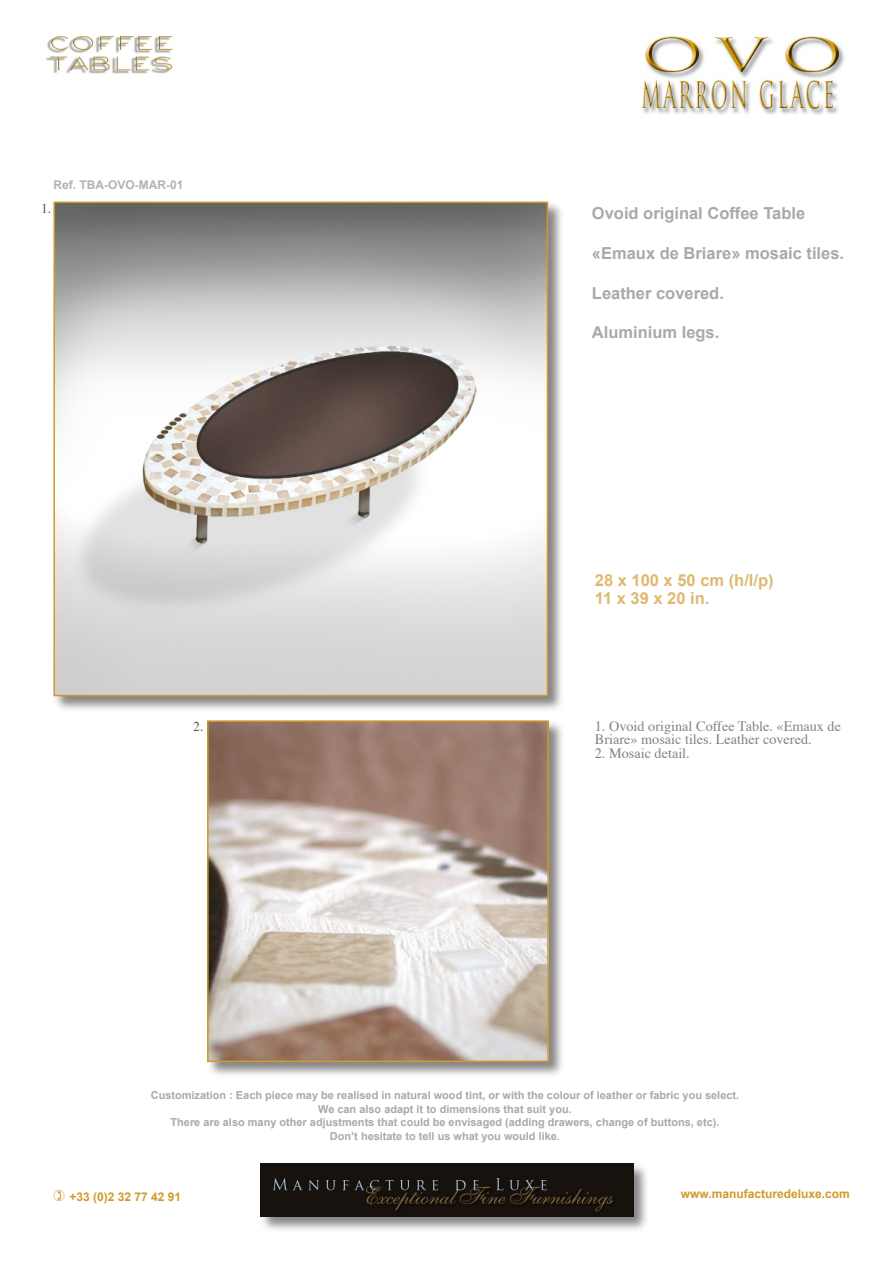
<style>
.page{position:relative;width:893px;height:1263px;background:#fff}
.page>*{position:absolute;margin:0;border:0;box-sizing:border-box;transform-origin:0 0}
.t1{font:700 16.5px "Arial";color:#a8a9ad}
.t2{font:700 16.5px/18px "Arial";color:#dfb970}
.t3{font:14.25px/13.5px "Times";color:#808285}
.t4{font:13.5px "Times";color:#57585a}
.t5{font:700 12px "Arial";color:#cf9b2a}
.t6{font:700 12px "Arial";color:#b2b3b7}
.t7{font:700 10.95px/13.5px "Arial";color:#a8a9ad;text-align:center}
</style>
<div class="page">
<div style="left:51px;top:199px;width:514px;height:515px;background:#231f20;opacity:.55"></div>
<img style="left:56px;top:205px;width:489px;height:488px">
<div style="left:53px;top:202px;width:495px;height:494px;border:2px solid #cf9b2a"></div>
<div style="left:205px;top:718px;width:361px;height:362px;background:#231f20;opacity:.55"></div>
<img style="left:210px;top:723px;width:336px;height:336px">
<div style="left:207px;top:720px;width:342px;height:342px;border:2px solid #cf9b2a"></div>
<img style="left:641px;top:36px;width:203px;height:79px">
<img style="left:46px;top:36px;width:128px;height:38px">
<div style="left:259px;top:1162px;width:391px;height:72px;background:#231f20;opacity:.55"></div>
<img style="left:261px;top:1164px;width:372px;height:52px">
<p class="t6" style="left:53px;top:178px;width:131px">Ref. TBA-OVO-MAR-01</p>
<p class="t4" style="left:41px;top:200px;width:12px">1.</p>
<p class="t4" style="left:193px;top:718px;width:12px">2.</p>
<h1 class="t1" style="left:592px;top:204px;width:215px">Ovoid original Coffee Table</h1>
<h1 class="t1" style="left:592px;top:244px;width:254px">«Emaux de Briare» mosaic tiles.</h1>
<h1 class="t1" style="left:592px;top:284px;width:134px">Leather covered.</h1>
<h1 class="t1" style="left:592px;top:323px;width:129px">Aluminium legs.</h1>
<h1 class="t2" style="left:595px;top:571px;width:180px">28 x 100 x 50 cm (h/l/p)<br>11 x 39 x 20 in.</h1>
<h2 class="t3" style="left:595px;top:720px;width:248px">1. Ovoid original Coffee Table. «Emaux de<br>Briare» mosaic tiles. Leather covered.</h2>
<h2 class="t3" style="left:595px;top:747px;width:96px">2. Mosaic detail.</h2>
<p class="t7" style="left:151px;top:1089px;width:590px">Customization : Each piece may be realised in natural wood tint, or with the colour of leather or fabric you select.<br>We can also adapt it to dimensions that suit you.<br>There are also many other adjustments that could be envisaged (adding drawers, change of buttons, etc).<br>Don’t hesitate to tell us what you would like.</p>
<p class="t5" style="left:69px;top:1190px;width:113px">+33 (0)2 32 77 42 91</p>
<p class="t5" style="left:681px;top:1187px;width:170px">www.manufacturedeluxe.com</p>
</div>
